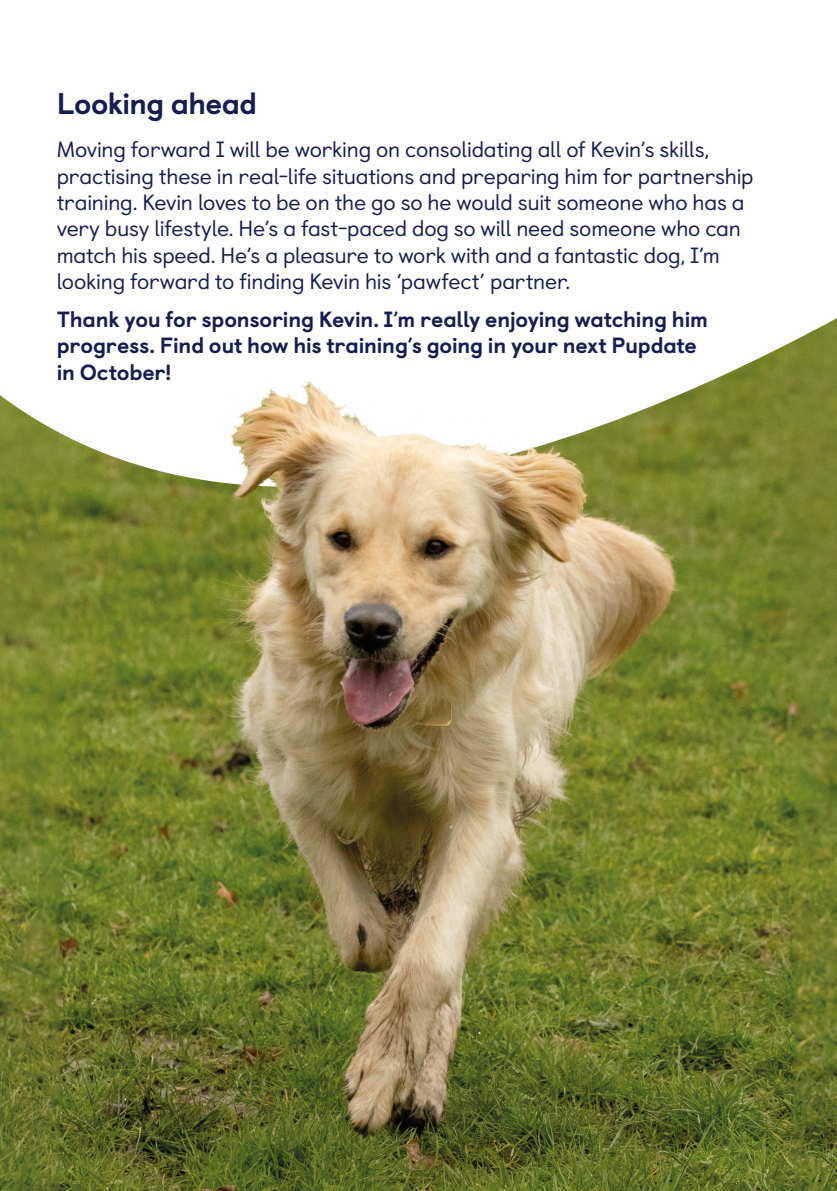
<style>
.page{position:relative;width:837px;height:1191px;background:#fff}
.page>*{position:absolute;margin:0;border:0;box-sizing:border-box;transform-origin:0 0}
.t1{font:800 30px "Castledown";letter-spacing:-.02em;color:#151e53}
.p_main{font:22px/26.4px "Castledown";letter-spacing:-.01em;color:#151e53}
.p_main-2{font:800 22px/26.4px "Castledown";letter-spacing:-.01em;color:#151e53}
</style>
<div class="page">
<img style="left:0;top:605px;width:836px;height:586px">
<svg style="left:0;top:318px;width:836px;height:287px"></svg>
<img style="left:180px;top:380px;width:445px;height:316px">
<h3 class="t1" style="left:57px;top:79px;width:202px">Looking ahead</h3>
<p class="p_main" style="left:57px;top:134px;width:698px">Moving forward I will be working on consolidating all of Kevin’s skills, practising these in real-life situations and preparing him for partnership training. Kevin loves to be on the go so he would suit someone who has a very busy lifestyle. He’s a fast-paced dog so will need someone who can match his speed. He’s a pleasure to work with and a fantastic dog, I’m looking forward to finding Kevin his ‘pawfect’ partner.</p>
<p class="p_main-2" style="left:57px;top:304px;width:652px">Thank you for sponsoring Kevin. I’m really enjoying watching him progress. Find out how his training’s going in your next Pupdate in October!</p>
</div>
